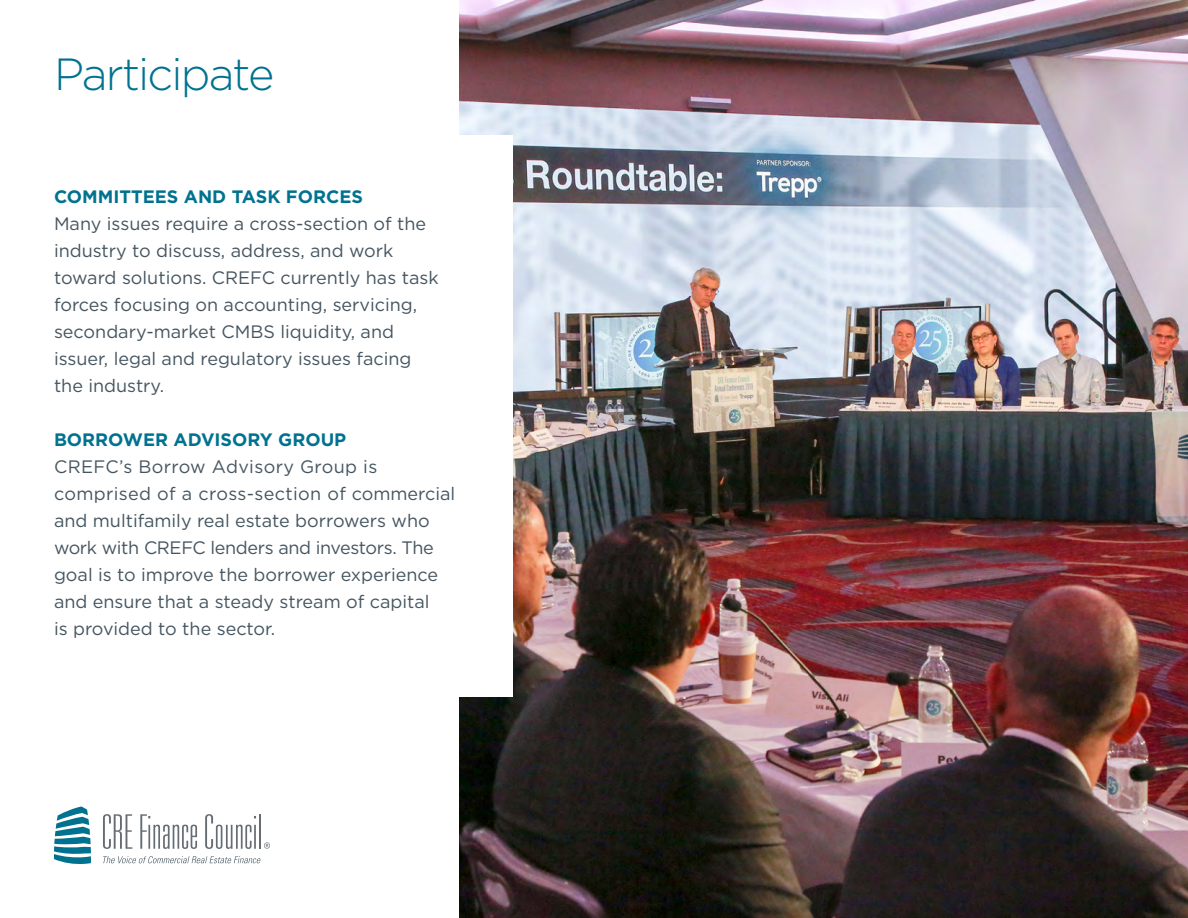
<style>
.page{position:relative;width:1188px;height:918px;background:#fff}
.page>*{position:absolute;margin:0;border:0;box-sizing:border-box;transform-origin:0 0}
.t1{font:300 45px "Gotham";letter-spacing:-.04em;color:#007290}
.t2{font:18px/27px "Gotham";color:#455560}
.t3{font:700 18px "Gotham";color:#007290}
</style>
<div class="page">
<svg style="left:54px;top:806px;width:37px;height:58px"></svg>
<svg style="left:103px;top:814px;width:29px;height:35px"></svg>
<svg style="left:140px;top:814px;width:57px;height:35px"></svg>
<svg style="left:205px;top:814px;width:51px;height:35px"></svg>
<hr style="left:259px;top:814px;width:2px;height:35px;background:#656c72">
<svg style="left:264px;top:842px;width:6px;height:7px"></svg>
<svg style="left:103px;top:856px;width:158px;height:7px"></svg>
<img style="left:459px;top:0;width:729px;height:918px">
<div style="left:0;top:135px;width:513px;height:562px;background:#fff"></div>
<h1 class="t1" style="left:54px;top:46px;width:222px">Participate</h1>
<p class="t3" style="left:54px;top:185px;width:310px">COMMITTEES AND TASK FORCES</p>
<p class="t2" style="left:54px;top:210px;width:386px">Many issues require a cross-section of the industry to discuss, address, and work toward solutions. CREFC currently has task forces focusing on accounting, servicing, secondary-market CMBS liquidity, and issuer, legal and regulatory issues facing the industry.</p>
<p class="t3" style="left:54px;top:428px;width:294px">BORROWER ADVISORY GROUP</p>
<p class="t2" style="left:54px;top:453px;width:403px">CREFC’s Borrow Advisory Group is comprised of a cross-section of commercial and multifamily real estate borrowers who work with CREFC lenders and investors. The goal is to improve the borrower experience and ensure that a steady stream of capital<br>is provided to the sector.</p>
</div>
